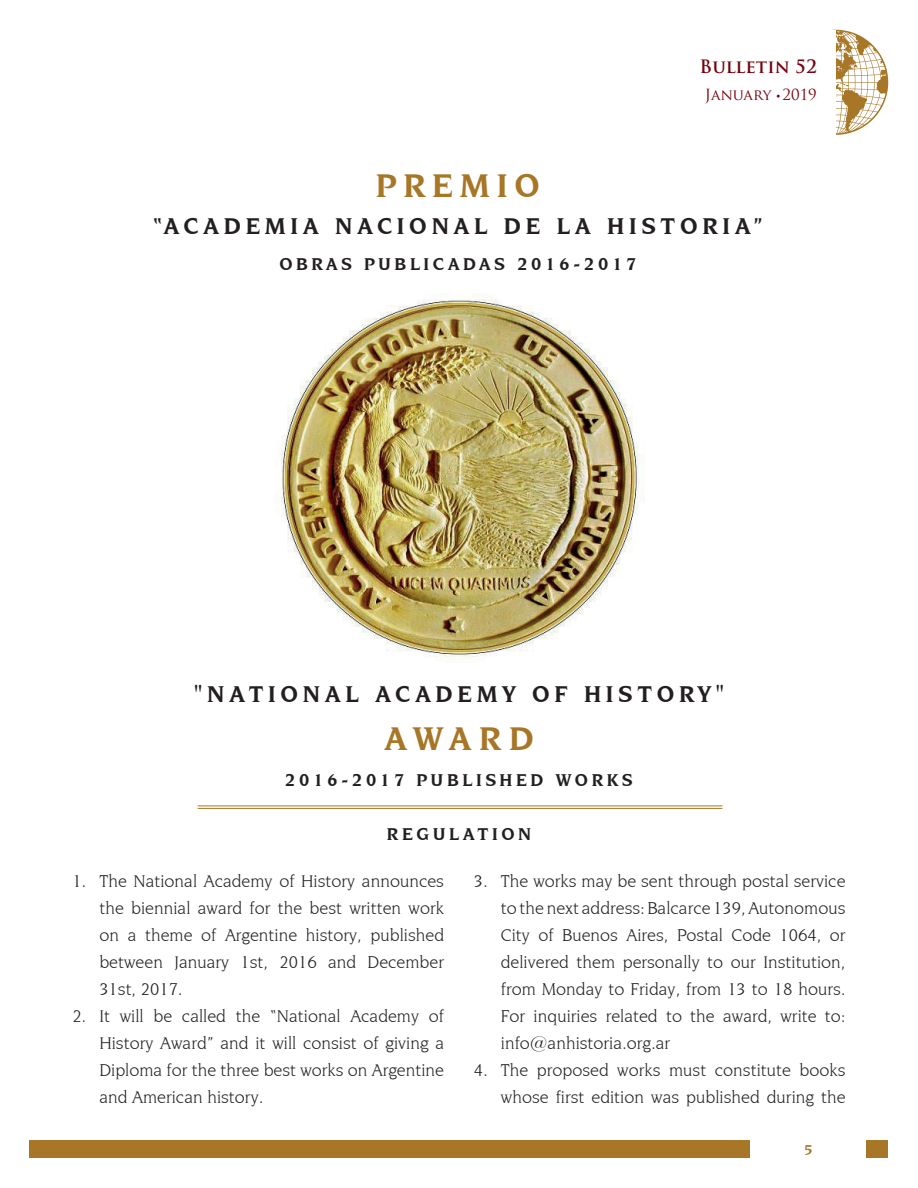
<style>
.page{position:relative;width:918px;height:1188px;background:#fff}
.page>*{position:absolute;margin:0;border:0;box-sizing:border-box;transform-origin:0 0}
.t1{font:700 34.5px "Novarese IT Cby BT";letter-spacing:.2em;color:#a77626}
.t2{font:700 24px "Novarese IT Cby BT";letter-spacing:.2em;color:#231f20}
.t3{font:18px/27px "Novarese IT Cby BT";color:#231f20;text-align:justify}
.t4{font:700 18px "Novarese IT Cby BT";letter-spacing:.2em;color:#231f20}
.t5{font:700 18px "Trajan Pro";color:#76030d}
.t6{font:15px "Trajan Pro";color:#76030d}
.t7{font:700 15px "Novarese IT Cby BT";color:#a77626}
.s1{font-family:"Myriad Pro";font-stretch:condensed}
</style>
<div class="page">
<div style="left:30px;top:1140px;width:858px;height:18px;background:#a77626"></div>
<div style="left:751px;top:1139px;width:115px;height:21px;background:#fff"></div>
<svg style="left:836px;top:30px;width:52px;height:105px"></svg>
<img style="left:275px;top:294px;width:370px;height:369px">
<hr style="left:198px;top:806px;width:524px;height:1px;background:#a77626">
<hr style="left:198px;top:808px;width:524px;height:1px;background:#a77626">
<p class="t5" style="left:700px;top:55px;width:119px">Bulletin 52</p>
<p class="t6" style="left:705px;top:85px;width:113px">JANUARY <span class="s1">•</span> 2019</p>
<h1 class="t1" style="left:376px;top:164px;width:166px">PREMIO</h1>
<h2 class="t2" style="left:153px;top:212px;width:612px">“ACADEMIA NACIONAL DE LA HISTORIA”</h2>
<p class="t4" style="left:279px;top:253px;width:358px">OBRAS PUBLICADAS 2016-2017</p>
<h2 class="t2" style="left:194px;top:679px;width:531px">"NATIONAL ACADEMY OF HISTORY"</h2>
<h1 class="t1" style="left:384px;top:717px;width:151px">AWARD</h1>
<p class="t4" style="left:285px;top:769px;width:349px">2016-2017 PUBLISHED WORKS</p>
<p class="t4" style="left:387px;top:823px;width:146px">REGULATION</p>
<p class="t3" style="left:99px;top:867px;width:346px;text-indent:-27px">1. The National Academy of History announces the biennial award for the best written work on a theme of Argentine history, published between January 1st, 2016 and December 31st, 2017.</p>
<p class="t3" style="left:99px;top:1002px;width:346px;text-indent:-27px">2. It will be called the “National Academy of History Award” and it will consist of giving a Diploma for the three best works on Argentine and American history.</p>
<p class="t3" style="left:501px;top:867px;width:346px;text-indent:-27px">3. The works may be sent through postal service to the next address: Balcarce 139, Autonomous City of Buenos Aires, Postal Code 1064, or delivered them personally to our Institution, from Monday to Friday, from 13 to 18 hours.<br>For inquiries related to the award, write to: info@anhistoria.org.ar</p>
<p class="t3" style="left:474px;top:1056px;width:373px;text-align:right">4. The proposed works must constitute books whose first edition was published during the</p>
<p class="t7" style="left:804px;top:1141px;width:10px">5</p>
</div>
